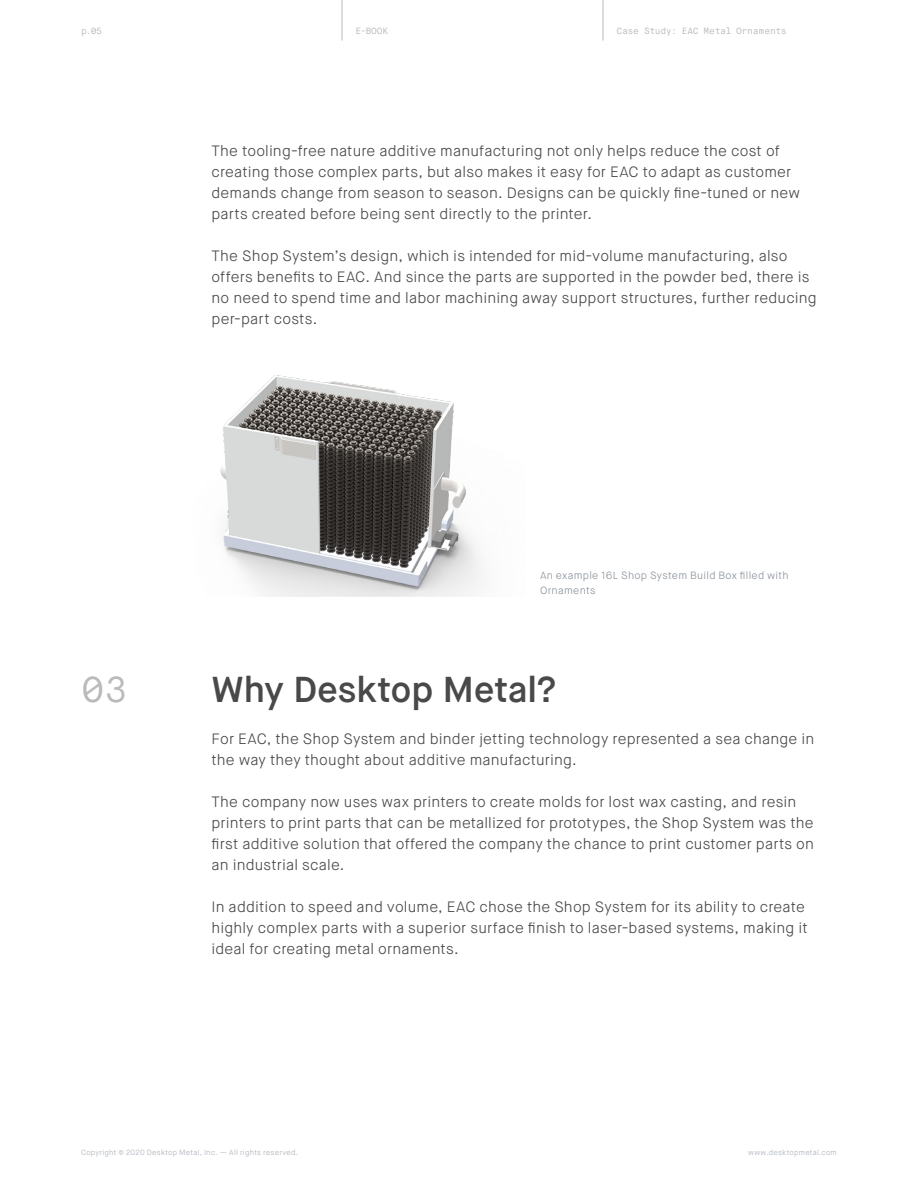
<style>
.page{position:relative;width:918px;height:1188px;background:#fff}
.page>*{position:absolute;margin:0;border:0;box-sizing:border-box;transform-origin:0 0}
.Body_Title{font:600 36px "Maison Neue";color:#494949}
.Chapter_number{font:36px "Maison Neue Mono";color:#bababa}
.Body_Text{font:300 15px/21px "Maison Neue";letter-spacing:.015em;color:#494949}
.Body_Text-2{font:300 10.5px/15px "Maison Neue";letter-spacing:.03em;color:#899199}
.t1{font:9px "Maison Neue Mono";letter-spacing:-.035em;color:#bababa}
.t2{font:300 7.5px "Maison Neue";letter-spacing:.035em;color:#a9b0b8}
</style>
<div class="page">
<hr style="left:342px;top:8px;width:1px;height:32px;background:#bababa">
<hr style="left:603px;top:8px;width:1px;height:32px;background:#bababa">
<img style="left:220px;top:375px;width:261px;height:222px">
<p class="t1" style="left:81px;top:26px;width:23px">p.05</p>
<p class="t1" style="left:356px;top:26px;width:34px">E-BOOK</p>
<p class="t1" style="left:616px;top:26px;width:172px">Case Study: EAC Metal Ornaments</p>
<p class="Body_Text" style="left:212px;top:140px;width:590px">The tooling-free nature additive manufacturing not only helps reduce the cost of creating those complex parts, but also makes it easy for EAC to adapt as customer demands change from season to season. Designs can be quickly fine-tuned or new parts created before being sent directly to the printer.</p>
<p class="Body_Text" style="left:212px;top:245px;width:607px">The Shop System’s design, which is intended for mid-volume manufacturing, also offers benefits to EAC. And since the parts are supported in the powder bed, there is no need to spend time and labor machining away support structures, further reducing per-part costs.</p>
<p class="Body_Text-2" style="left:540px;top:568px;width:250px">An example 16L Shop System Build Box filled with<br>Ornaments</p>
<p class="Chapter_number" style="left:81px;top:667px;width:48px">03</p>
<p class="Body_Title" style="left:212px;top:667px;width:346px">Why Desktop Metal?</p>
<p class="Body_Text" style="left:212px;top:728px;width:604px">For EAC, the Shop System and binder jetting technology represented a sea change in the way they thought about additive manufacturing.</p>
<p class="Body_Text" style="left:212px;top:791px;width:604px">The company now uses wax printers to create molds for lost wax casting, and resin printers to print parts that can be metallized for prototypes, the Shop System was the first additive solution that offered the company the chance to print customer parts on an industrial scale.</p>
<p class="Body_Text" style="left:212px;top:896px;width:598px">In addition to speed and volume, EAC chose the Shop System for its ability to create highly complex parts with a superior surface finish to laser-based systems, making it ideal for creating metal ornaments.</p>
<p class="t2" style="left:81px;top:1148px;width:219px">Copyright © 2020 Desktop Metal, Inc. — All rights reserved.</p>
<p class="t2" style="left:748px;top:1148px;width:90px">www.desktopmetal.com</p>
</div>
